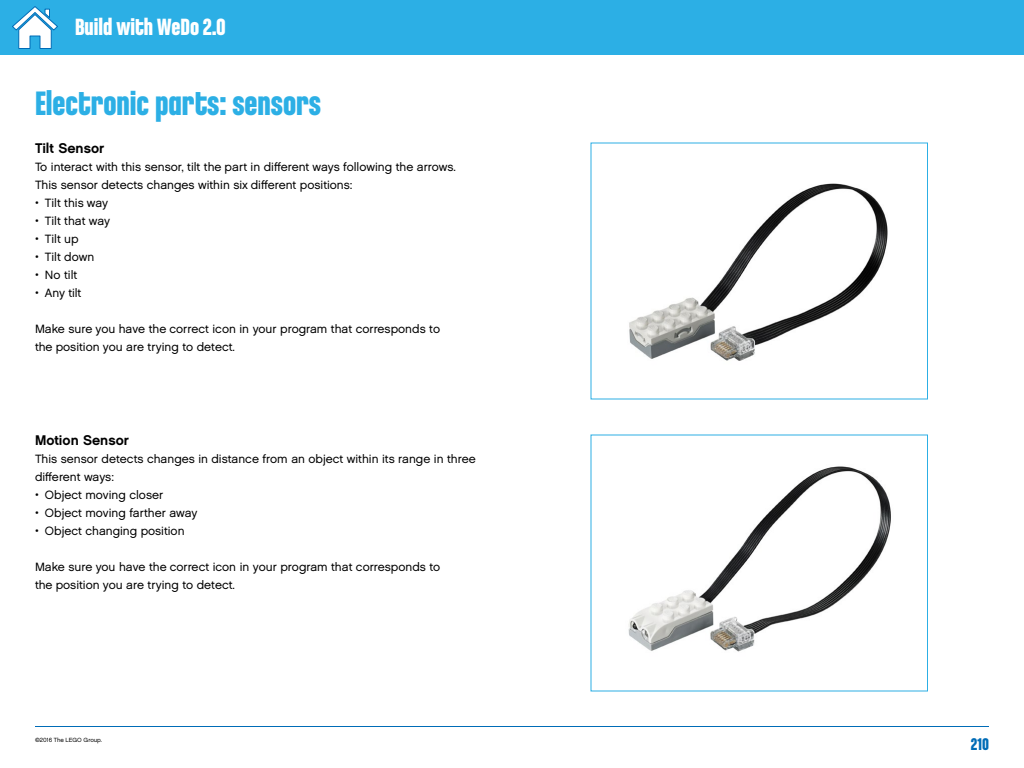
<style>
.page{position:relative;width:1024px;height:768px;background:#fff}
.page>*{position:absolute;margin:0;border:0;box-sizing:border-box;transform-origin:0 0}
.t1{font:700 36px "LEGO Chalet Comprime 80";color:#2cafe5}
.t2{font:700 25px "LEGO Chalet Comprime 80";color:#fff}
.t3{font:700 18px "LEGO Chalet Comprime 80";color:#006cb7}
.t4{font:700 14px "LEGO Chalet 60";color:#000}
.t5{font:12px/18px "LEGO Chalet 60";color:#000}
.t6{font:6px "LEGO Chalet 60";color:#000}
</style>
<div class="page">
<div style="left:0;top:0;width:1024px;height:55px;background:#2cafe5"></div>
<hr style="left:35px;top:726px;width:954px;height:2px;background:#006cb7">
<img style="left:629px;top:183px;width:259px;height:178px">
<img style="left:628px;top:466px;width:263px;height:186px">
<svg style="left:12px;top:6px;width:46px;height:43px"></svg>
<h2 class="t2" style="left:75px;top:12px;width:152px">Build with WeDo 2.0</h2>
<h1 class="t1" style="left:35px;top:82px;width:288px">Electronic parts: sensors</h1>
<p class="t4" style="left:35px;top:139px;width:71px">Tilt Sensor</p>
<p class="t5" style="left:35px;top:158px;width:422px">To interact with this sensor, tilt the part in different ways following the arrows.<br>This sensor detects changes within six different positions:</p>
<p class="t5" style="left:35px;top:194px;width:75px">• Tilt this way</p>
<p class="t5" style="left:35px;top:212px;width:77px">• Tilt that way</p>
<p class="t5" style="left:35px;top:230px;width:45px">• Tilt up</p>
<p class="t5" style="left:35px;top:248px;width:61px">• Tilt down</p>
<p class="t5" style="left:35px;top:266px;width:44px">• No tilt</p>
<p class="t5" style="left:35px;top:284px;width:48px">• Any tilt</p>
<p class="t5" style="left:35px;top:320px;width:407px">Make sure you have the correct icon in your program that corresponds to the position you are trying to detect.</p>
<p class="t4" style="left:35px;top:431px;width:95px">Motion Sensor</p>
<p class="t5" style="left:35px;top:450px;width:442px">This sensor detects changes in distance from an object within its range in three different ways:</p>
<p class="t5" style="left:35px;top:486px;width:130px">• Object moving closer</p>
<p class="t5" style="left:35px;top:504px;width:164px">• Object moving farther away</p>
<p class="t5" style="left:35px;top:522px;width:151px">• Object changing position</p>
<p class="t5" style="left:35px;top:558px;width:407px">Make sure you have the correct icon in your program that corresponds to the position you are trying to detect.</p>
<p class="t6" style="left:35px;top:736px;width:69px">©2016 The LEGO Group.</p>
<h3 class="t3" style="left:971px;top:734px;width:20px">210</h3>
</div>
